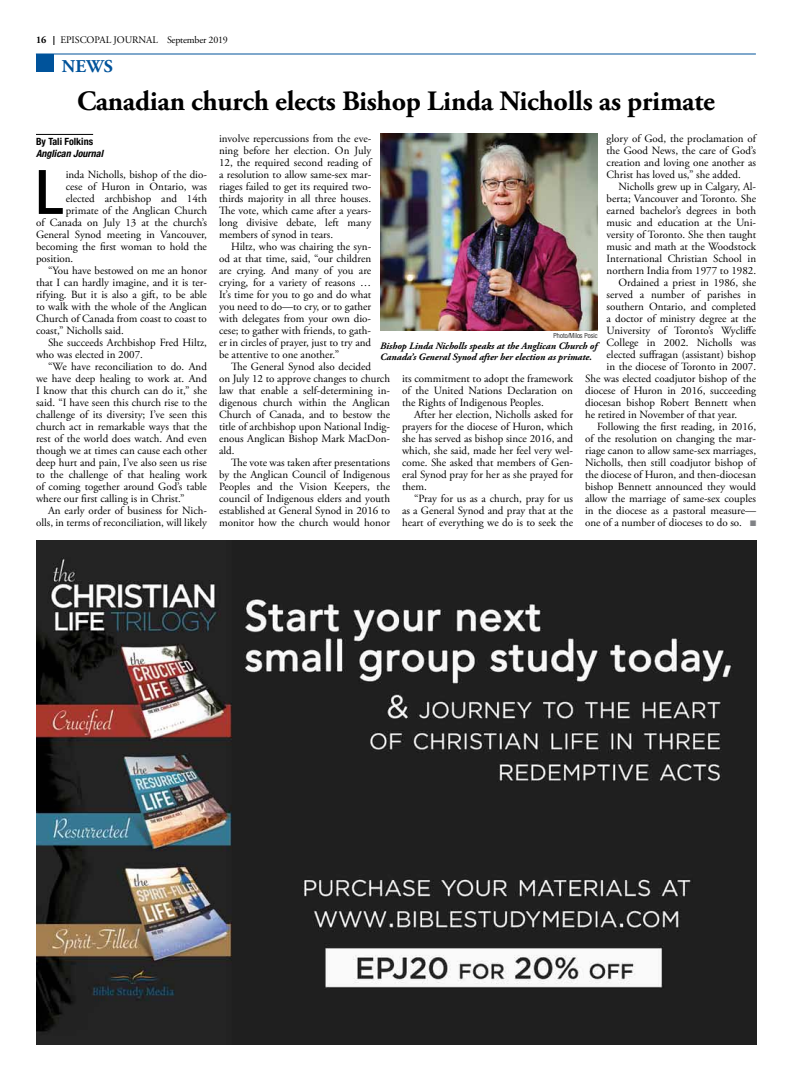
<style>
.page{position:relative;width:792px;height:1080px;background:#fff}
.page>*{position:absolute;margin:0;border:0;box-sizing:border-box;transform-origin:0 0}
.t1{font:500 condensed 61.4px "Helvetica Neue";color:#000}
.t2{font:700 28px "Adobe Garamond Pro";letter-spacing:-.01em;color:#000}
.t3{font:700 18px "Adobe Garamond Pro";color:#00539b}
.t4{font:11px/12px "Adobe Garamond Pro";color:#000;text-align:justify}
.t5{font:10px "Adobe Garamond Pro";letter-spacing:-.005em;color:#000}
.t6{font:italic 700 condensed 10px "Helvetica Neue";color:#000}
.t7{font:700 condensed 10px "Helvetica Neue";color:#000}
.t8{font:700 10px "Adobe Garamond Pro";color:#000}
.t9{font:italic 700 9.8px/11px "Adobe Garamond Pro";color:#000}
.t10{font:300 condensed 7px "Helvetica Neue";color:#000}
.s1{color:#808285}
</style>
<div class="page">
<hr style="left:36px;top:134px;width:57px;height:1px;background:#000">
<div style="left:36px;top:54px;width:18px;height:18px;background:#00539b"></div>
<hr style="left:36px;top:54px;width:720px;height:1px;background:#00539b">
<img style="left:36px;top:540px;width:720px;height:504px">
<img style="left:380px;top:134px;width:218px;height:197px">
<p class="t8" style="left:36px;top:34px;width:12px">16</p>
<p class="t5" style="left:60px;top:34px;width:169px">Episcopal Journal September 2019</p>
<h3 class="t3" style="left:62px;top:56px;width:53px">News</h3>
<h2 class="t2" style="left:77px;top:85px;width:639px">Canadian church elects Bishop Linda Nicholls as primate</h2>
<p class="t7" style="left:36px;top:136px;width:59px">By Tali Folkins</p>
<p class="t6" style="left:36px;top:148px;width:69px">Anglican Journal</p>
<h1 class="t1" style="left:36px;top:156px;width:29px">L</h1>
<p class="t4" style="left:66px;top:169px;width:143px">inda Nicholls, bishop of the dio-</p>
<p class="t4" style="left:66px;top:181px;width:143px">cese of Huron in Ontario, was</p>
<p class="t4" style="left:66px;top:193px;width:143px">elected archbishop and 14th</p>
<p class="t4" style="left:66px;top:205px;width:143px">primate of the Anglican Church</p>
<p class="t4" style="left:36px;top:217px;width:172px">of Canada on July 13 at the church’s</p>
<p class="t4" style="left:36px;top:229px;width:173px">General Synod meeting in Vancouver,</p>
<p class="t4" style="left:36px;top:241px;width:173px">becoming the first woman to hold the</p>
<p class="t4" style="left:36px;top:253px;width:39px">position.</p>
<p class="t4" style="left:48px;top:265px;width:161px">“You have bestowed on me an honor</p>
<p class="t4" style="left:36px;top:277px;width:173px">that I can hardly imagine, and it is ter-</p>
<p class="t4" style="left:36px;top:289px;width:173px">rifying. But it is also a gift, to be able</p>
<p class="t4" style="left:36px;top:301px;width:173px">to walk with the whole of the Anglican</p>
<p class="t4" style="left:36px;top:313px;width:172px">Church of Canada from coast to coast to</p>
<p class="t4" style="left:36px;top:325px;width:89px">coast,” Nicholls said.</p>
<p class="t4" style="left:48px;top:337px;width:161px">She succeeds Archbishop Fred Hiltz,</p>
<p class="t4" style="left:36px;top:349px;width:109px">who was elected in 2007.</p>
<p class="t4" style="left:48px;top:361px;width:161px">“We have reconciliation to do. And</p>
<p class="t4" style="left:36px;top:373px;width:173px">we have deep healing to work at. And</p>
<p class="t4" style="left:36px;top:385px;width:173px">I know that this church can do it,” she</p>
<p class="t4" style="left:36px;top:397px;width:173px">said. “I have seen this church rise to the</p>
<p class="t4" style="left:36px;top:409px;width:172px">challenge of its diversity; I’ve seen this</p>
<p class="t4" style="left:36px;top:421px;width:173px">church act in remarkable ways that the</p>
<p class="t4" style="left:36px;top:433px;width:173px">rest of the world does watch. And even</p>
<p class="t4" style="left:36px;top:445px;width:173px">though we at times can cause each other</p>
<p class="t4" style="left:36px;top:457px;width:173px">deep hurt and pain, I’ve also seen us rise</p>
<p class="t4" style="left:36px;top:469px;width:173px">to the challenge of that healing work</p>
<p class="t4" style="left:36px;top:481px;width:173px">of coming together around God’s table</p>
<p class="t4" style="left:36px;top:493px;width:150px">where our first calling is in Christ.”</p>
<p class="t4" style="left:48px;top:505px;width:161px">An early order of business for Nich-</p>
<p class="t4" style="left:36px;top:517px;width:173px">olls, in terms of reconciliation, will likely</p>
<p class="t4" style="left:219px;top:133px;width:154px">involve repercussions from the eve&shy;ning before her election. On July 12, the required second reading of a resolution to allow same-sex mar&shy;riages failed to get its required two&shy;thirds majority in all three houses.<br>The vote, which came after a years&shy;long divisive debate, left many members of synod in tears.</p>
<p class="t4" style="left:219px;top:241px;width:154px;text-indent:12px">Hiltz, who was chairing the syn&shy;od at that time, said, “our children are crying. And many of you are crying, for a variety of reasons … It’s time for you to go and do what you need to do—to cry, or to gather with delegates from your own dio&shy;cese; to gather with friends, to gath&shy;er in circles of prayer, just to try and be attentive to one another.”</p>
<p class="t4" style="left:219px;top:361px;width:173px;text-align:left;text-indent:12px">The General Synod also decided<br>on July 12 to approve changes to church law that enable a self-determining in&shy;digenous church within the Anglican<br>Church of Canada, and to bestow the title of archbishop upon National Indig&shy;enous Anglican Bishop Mark MacDon&shy;ald.</p>
<p class="t4" style="left:219px;top:457px;width:173px;text-indent:12px">The vote was taken after presentations by the Anglican Council of Indigenous Peoples and the Vision Keepers, the council of Indigenous elders and youth established at General Synod in 2016 to monitor how the church would honor</p>
<p class="t4" style="left:607px;top:133px;width:151px">glory of God, the proclamation of the Good News, the care of God’s creation and loving one another as Christ has loved us,” she added.</p>
<p class="t4" style="left:619px;top:181px;width:139px">Nicholls grew up in Calgary, Al-</p>
<p class="t4" style="left:607px;top:193px;width:151px">berta; Vancouver and Toronto. She</p>
<p class="t4" style="left:607px;top:205px;width:151px">earned bachelor’s degrees in both</p>
<p class="t4" style="left:607px;top:217px;width:151px">music and education at the Uni-</p>
<p class="t4" style="left:607px;top:229px;width:151px">versity of Toronto. She then taught</p>
<p class="t4" style="left:607px;top:241px;width:151px">music and math at the Woodstock</p>
<p class="t4" style="left:607px;top:253px;width:151px">International Christian School in</p>
<p class="t4" style="left:607px;top:265px;width:151px">northern India from 1977 to 1982.</p>
<p class="t4" style="left:619px;top:277px;width:139px">Ordained a priest in 1986, she</p>
<p class="t4" style="left:607px;top:289px;width:151px">served a number of parishes in</p>
<p class="t4" style="left:607px;top:301px;width:151px">southern Ontario, and completed</p>
<p class="t4" style="left:607px;top:313px;width:151px">a doctor of ministry degree at the</p>
<p class="t4" style="left:607px;top:325px;width:151px">University of Toronto’s Wycliffe</p>
<p class="t4" style="left:607px;top:337px;width:151px">College in 2002. Nicholls was</p>
<p class="t4" style="left:607px;top:349px;width:151px">elected suffragan (assistant) bishop</p>
<p class="t4" style="left:607px;top:361px;width:151px">in the diocese of Toronto in 2007.</p>
<p class="t4" style="left:585px;top:373px;width:172px">She was elected coadjutor bishop of the</p>
<p class="t4" style="left:585px;top:385px;width:173px">diocese of Huron in 2016, succeeding</p>
<p class="t4" style="left:585px;top:397px;width:173px">diocesan bishop Robert Bennett when</p>
<p class="t4" style="left:585px;top:409px;width:154px">he retired in November of that year.</p>
<p class="t4" style="left:597px;top:421px;width:161px">Following the first reading, in 2016,</p>
<p class="t4" style="left:585px;top:433px;width:172px">of the resolution on changing the mar-</p>
<p class="t4" style="left:585px;top:445px;width:173px">riage canon to allow same-sex marriages,</p>
<p class="t4" style="left:585px;top:457px;width:173px">Nicholls, then still coadjutor bishop of</p>
<p class="t4" style="left:585px;top:469px;width:173px">the diocese of Huron, and then-diocesan</p>
<p class="t4" style="left:585px;top:481px;width:173px">bishop Bennett announced they would</p>
<p class="t4" style="left:585px;top:493px;width:173px">allow the marriage of same-sex couples</p>
<p class="t4" style="left:585px;top:505px;width:173px">in the diocese as a pastoral measure—</p>
<p class="t4" style="left:585px;top:517px;width:173px">one of a number of dioceses to do so. <span class="s1">■</span></p>
<p class="t10" style="left:554px;top:332px;width:46px">Photo/Milos Posic</p>
<p class="t9" style="left:380px;top:341px;width:219px">Bishop Linda Nicholls speaks at the Anglican Church of<br>Canada’s General Synod after her election as primate.</p>
<p class="t4" style="left:402px;top:373px;width:173px">its commitment to adopt the framework of the United Nations Declaration on the Rights of Indigenous Peoples.</p>
<p class="t4" style="left:402px;top:409px;width:173px;text-indent:12px">After her election, Nicholls asked for prayers for the diocese of Huron, which she has served as bishop since 2016, and which, she said, made her feel very wel&shy;come. She asked that members of Gen&shy;eral Synod pray for her as she prayed for them.</p>
<p class="t4" style="left:402px;top:493px;width:173px;text-indent:12px">“Pray for us as a church, pray for us as a General Synod and pray that at the heart of everything we do is to seek the</p>
</div>
